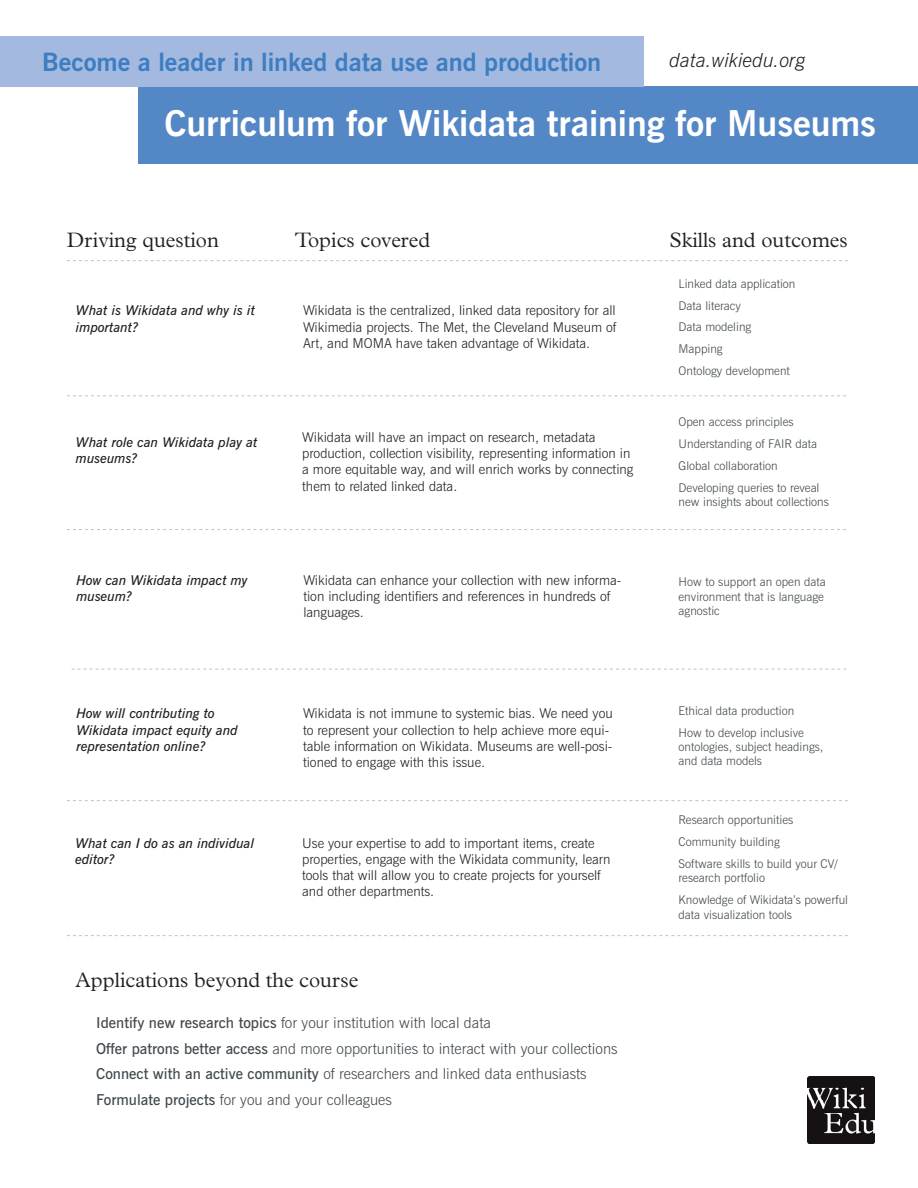
<style>
.page{position:relative;width:918px;height:1188px;background:#fff}
.page>*{position:absolute;margin:0;border:0;box-sizing:border-box;transform-origin:0 0}
.t1{font:700 36px "News Gothic BT";letter-spacing:-.005em;color:#fff}
.t2{font:700 25.5px "News Gothic BT";letter-spacing:-.005em;color:#3c7ec1}
.t3{font:300 21px "Plantin MT Std";color:#231f20}
.t4{font:italic 300 19.5px "News Gothic BT";color:#231f20}
.t5{font:300 15px "News Gothic BT";color:#41494e}
.t6{font:300 13.5px/16.2px "News Gothic BT";color:#231f20}
.t7{font:italic 600 13.5px/16.2px "News Gothic BT";color:#231f20}
.t8{font:300 12px/14.4px "News Gothic BT";color:#41494e}
.s1{font-weight:600}
</style>
<div class="page">
<img style="left:807px;top:1076px;width:68px;height:67px">
<svg style="left:67px;top:395px;width:779px;height:1px"></svg>
<svg style="left:67px;top:260px;width:781px;height:1px"></svg>
<svg style="left:67px;top:935px;width:781px;height:1px"></svg>
<div style="left:139px;top:86px;width:779px;height:78px;background:#5487c6"></div>
<div style="left:0;top:36px;width:644px;height:50px;background:#a4b9df"></div>
<svg style="left:67px;top:529px;width:779px;height:1px"></svg>
<svg style="left:72px;top:669px;width:774px;height:1px"></svg>
<svg style="left:67px;top:800px;width:781px;height:1px"></svg>
<p class="t2" style="left:42px;top:46px;width:561px">Become a leader in linked data use and production</p>
<p class="t1" style="left:164px;top:101px;width:713px">Curriculum for Wikidata training for Museums</p>
<p class="t4" style="left:670px;top:48px;width:137px">data.wikiedu.org</p>
<p class="t3" style="left:67px;top:228px;width:153px">Driving question</p>
<p class="t3" style="left:295px;top:228px;width:137px">Topics covered</p>
<p class="t3" style="left:670px;top:228px;width:180px">Skills and outcomes</p>
<p class="t7" style="left:76px;top:302px;width:181px">What is Wikidata and why is it important?</p>
<p class="t7" style="left:76px;top:434px;width:183px">What role can Wikidata play at museums?</p>
<p class="t6" style="left:303px;top:302px;width:315px;text-align:justify">Wikidata is the centralized, linked data repository for all Wikimedia projects. The Met, the Cleveland Museum of Art, and MOMA have taken advantage of Wikidata.</p>
<p class="t6" style="left:302px;top:429px;width:333px">Wikidata will have an impact on research, metadata production, collection visibility, representing information in a more equitable way, and will enrich works by connecting them to related linked data.</p>
<p class="t8" style="left:679px;top:276px;width:118px">Linked data application</p>
<p class="t8" style="left:679px;top:298px;width:64px">Data literacy</p>
<p class="t8" style="left:679px;top:320px;width:74px">Data modeling</p>
<p class="t8" style="left:679px;top:342px;width:46px">Mapping</p>
<p class="t8" style="left:679px;top:364px;width:113px">Ontology development</p>
<p class="t8" style="left:679px;top:414px;width:116px">Open access principles</p>
<p class="t8" style="left:679px;top:436px;width:140px">Understanding of FAIR data</p>
<p class="t8" style="left:679px;top:458px;width:101px">Global collaboration</p>
<p class="t8" style="left:679px;top:480px;width:152px">Developing queries to reveal new insights about collections</p>
<p class="t6" style="left:303px;top:572px;width:319px">Wikidata can enhance your collection with new informa&shy;tion including identifiers and references in hundreds of languages.</p>
<p class="t7" style="left:76px;top:572px;width:173px">How can Wikidata impact my museum?</p>
<p class="t8" style="left:679px;top:575px;width:149px">How to support an open data environment that is language agnostic</p>
<p class="t7" style="left:76px;top:705px;width:163px">How will contributing to<br>Wikidata impact equity and representation online?</p>
<p class="t8" style="left:679px;top:703px;width:117px">Ethical data production</p>
<p class="t6" style="left:303px;top:705px;width:311px">Wikidata is not immune to systemic bias. We need you to represent your collection to help achieve more equi&shy;table information on Wikidata. Museums are well-posi&shy;tioned to engage with this issue.</p>
<p class="t8" style="left:679px;top:725px;width:146px">How to develop inclusive ontologies, subject headings, and data models</p>
<p class="t7" style="left:75px;top:835px;width:180px">What can I do as an individual editor?</p>
<p class="t6" style="left:302px;top:835px;width:310px">Use your expertise to add to important items, create properties, engage with the Wikidata community, learn tools that will allow you to create projects for yourself and other departments.</p>
<p class="t3" style="left:75px;top:968px;width:284px">Applications beyond the course</p>
<p class="t5" style="left:96px;top:1014px;width:396px"><span class="s1">Identify new research topics</span> for your institution with local data</p>
<p class="t5" style="left:96px;top:1040px;width:523px"><span class="s1">Offer patrons better access</span> and more opportunities to interact with your collections</p>
<p class="t5" style="left:96px;top:1065px;width:492px"><span class="s1">Connect with an active community</span> of researchers and linked data enthusiasts</p>
<p class="t5" style="left:96px;top:1091px;width:297px"><span class="s1">Formulate projects</span> for you and your colleagues</p>
<p class="t8" style="left:679px;top:813px;width:116px">Research opportunities</p>
<p class="t8" style="left:679px;top:835px;width:103px">Community building</p>
<p class="t8" style="left:679px;top:857px;width:161px">Software skills to build your CV/ research portfolio</p>
<p class="t8" style="left:679px;top:893px;width:171px">Knowledge of Wikidata’s powerful data visualization tools</p>
</div>
